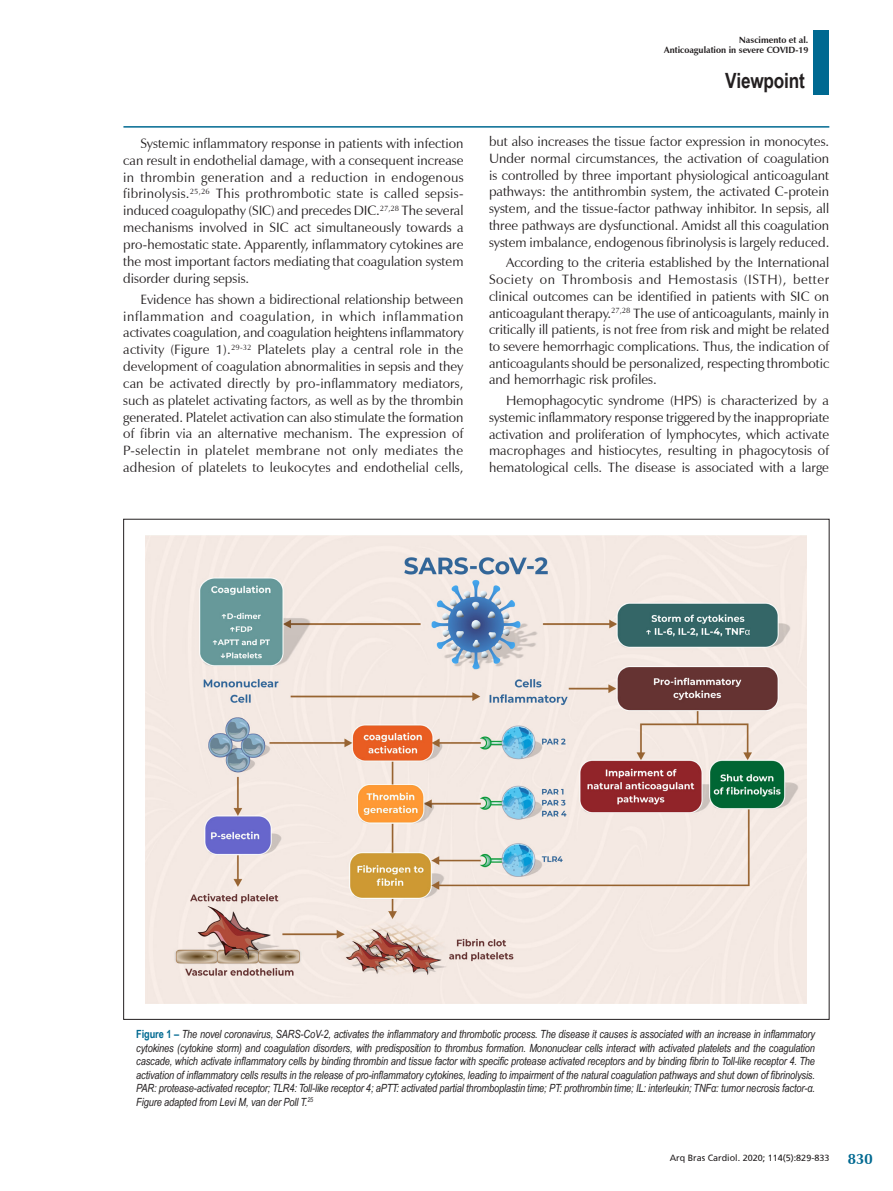
<style>
.page{position:relative;width:893px;height:1191px;background:#fff}
.page>*{position:absolute;margin:0;border:0;box-sizing:border-box;transform-origin:0 0}
.t1{font:700 21px "Arial Narrow";letter-spacing:-.01em;color:#231f20}
.t2{font:700 15px "Zapf Humanist 601 BT";color:#006991}
.t3{font:13.5px/16.8px "Zapf Humanist 601 BT";color:#231f20;text-align:justify}
.t4{font:italic 11.25px/13.5px "Arial Narrow";letter-spacing:-.01em;color:#231f20;text-align:justify}
.t5{font:700 9px/10.8px "Zapf Humanist 601 BT";color:#231f20;text-align:right}
.t6{font:9px "Frutiger";color:#231f20}
.s1{font-weight:700;font-style:normal;color:#006991}
</style>
<div class="page">
<hr style="left:123px;top:126px;width:706px;height:2px;background:#006991">
<div style="left:813px;top:30px;width:16px;height:64px;background:#006991"></div>
<img style="left:146px;top:535px;width:661px;height:468px">
<p class="t3" style="left:123px;top:135px;width:342px;text-indent:17px">Systemic inflammatory response in patients with infection can result in endothelial damage, with a consequent increase in thrombin generation and a reduction in endogenous fibrinolysis.<sup>25,26</sup> This prothrombotic state is called sepsis&shy;induced coagulopathy (SIC) and precedes DIC.<sup>27,28</sup> The several mechanisms involved in SIC act simultaneously towards a pro-hemostatic state. Apparently, inflammatory cytokines are the most important factors mediating that coagulation system disorder during sepsis.</p>
<p class="t3" style="left:123px;top:291px;width:342px;text-indent:17px">Evidence has shown a bidirectional relationship between inflammation and coagulation, in which inflammation activates coagulation, and coagulation heightens inflammatory activity (Figure 1).<sup>29-32</sup> Platelets play a central role in the development of coagulation abnormalities in sepsis and they can be activated directly by pro-inflammatory mediators, such as platelet activating factors, as well as by the thrombin generated. Platelet activation can also stimulate the formation of fibrin via an alternative mechanism. The expression of P-selectin in platelet membrane not only mediates the adhesion of platelets to leukocytes and endothelial cells,</p>
<p class="t5" style="left:664px;top:34px;width:146px">Nascimento et al.<br>Anticoagulation in severe COVID-19</p>
<h1 class="t1" style="left:725px;top:64px;width:81px">Viewpoint</h1>
<p class="t3" style="left:489px;top:133px;width:342px">but also increases the tissue factor expression in monocytes.<br>Under normal circumstances, the activation of coagulation is controlled by three important physiological anticoagulant pathways: the antithrombin system, the activated C-protein system, and the tissue-factor pathway inhibitor. In sepsis, all three pathways are dysfunctional. Amidst all this coagulation system imbalance, endogenous fibrinolysis is largely reduced.</p>
<p class="t3" style="left:489px;top:254px;width:342px;text-indent:17px">According to the criteria established by the International Society on Thrombosis and Hemostasis (ISTH), better clinical outcomes can be identified in patients with SIC on anticoagulant therapy.<sup>27,28</sup> The use of anticoagulants, mainly in critically ill patients, is not free from risk and might be related to severe hemorrhagic complications. Thus, the indication of anticoagulants should be personalized, respecting thrombotic and hemorrhagic risk profiles.</p>
<p class="t3" style="left:489px;top:392px;width:342px;text-indent:17px">Hemophagocytic syndrome (HPS) is characterized by a systemic inflammatory response triggered by the inappropriate activation and proliferation of lymphocytes, which activate macrophages and histiocytes, resulting in phagocytosis of hematological cells. The disease is associated with a large</p>
<p class="t4" style="left:136px;top:1027px;width:680px"><span class="s1">Figure 1 –</span> The novel coronavirus, SARS-CoV-2, activates the inflammatory and thrombotic process. The disease it causes is associated with an increase in inflammatory cytokines (cytokine storm) and coagulation disorders, with predisposition to thrombus formation. Mononuclear cells interact with activated platelets and the coagulation cascade, which activate inflammatory cells by binding thrombin and tissue factor with specific protease activated receptors and by binding fibrin to Toll-like receptor 4. The activation of inflammatory cells results in the release of pro-inflammatory cytokines, leading to impairment of the natural coagulation pathways and shut down of fibrinolysis.<br>PAR: protease-activated receptor; TLR4: Toll-like receptor 4; aPTT: activated partial thromboplastin time; PT: prothrombin time; IL: interleukin; TNFα: tumor necrosis factor-α.<br>Figure adapted from Levi M, van der Poll T.<sup>25</sup></p>
<p class="t6" style="left:670px;top:1153px;width:161px">Arq Bras Cardiol. 2020; 114(5):829-833</p>
<p class="t2" style="left:848px;top:1149px;width:26px">830</p>
</div>
